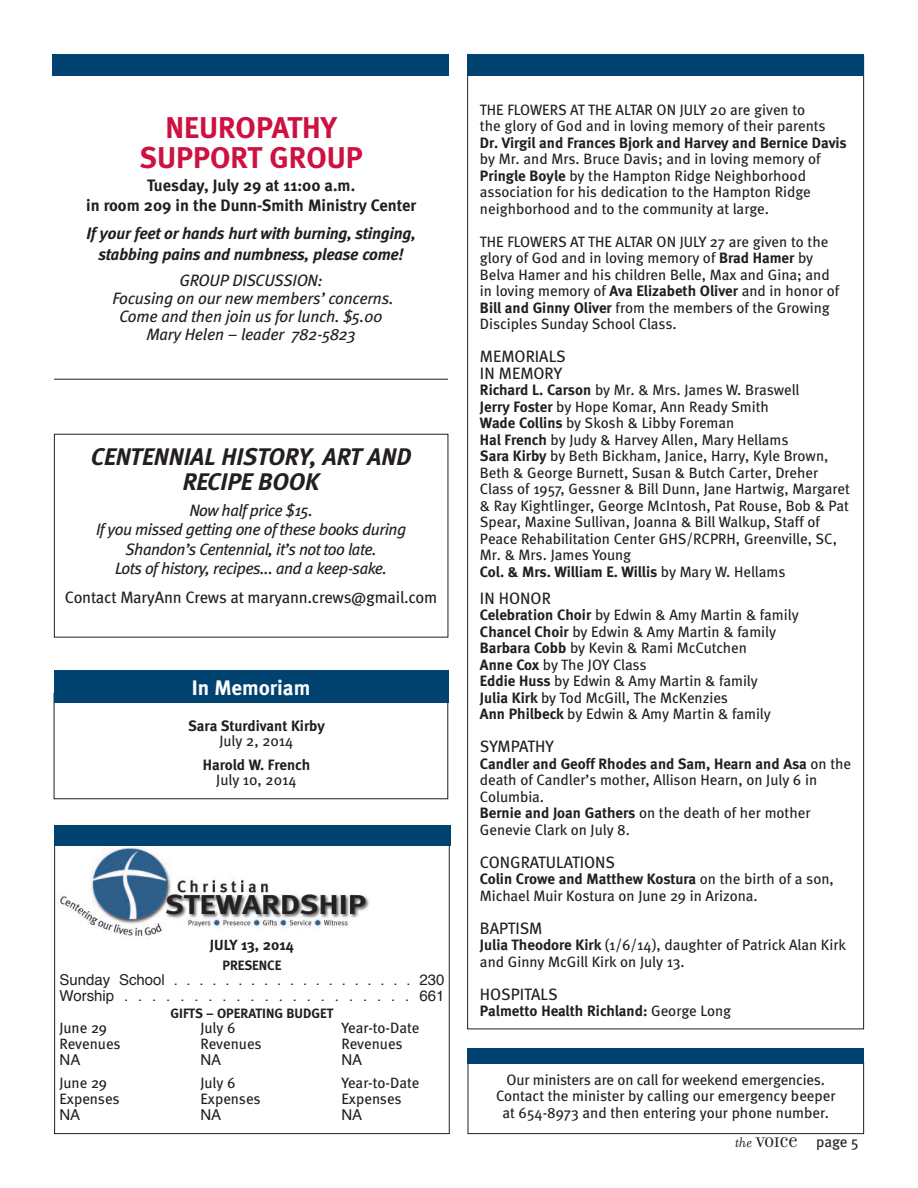
<style>
.page{position:relative;width:918px;height:1188px;background:#fff}
.page>*{position:absolute;margin:0;border:0;box-sizing:border-box;transform-origin:0 0}
.t1{font:700 30px/30px "Meta";color:#cd1141;text-align:center}
.t2{font:italic 700 24px/25.5px "Meta";color:#231f20;text-align:center}
.t3{font:700 21px "Meta";color:#fff}
.t4{font:italic 16.5px/19.5px "Meta";letter-spacing:-.03em;color:#231f20;text-align:center}
.t5{font:16.5px/16.5px "Meta";letter-spacing:-.005em;color:#231f20}
.t6{font:italic 16.5px/18px "Meta";letter-spacing:-.01em;color:#231f20;text-align:center}
.t7{font:italic 700 16.5px/21px "Meta";letter-spacing:-.01em;color:#231f20;text-align:center}
.t8{font:700 16.5px/19.8px "Meta";color:#231f20;text-align:center}
.t9{font:15px/16.5px "Meta";color:#231f20}
.t10{font:700 15px "Meta";color:#231f20}
.t11{font:15px/15.8px "Helvetica";color:#231f20}
.t12{font:15px "Filosofia Unicase";letter-spacing:-.015em;color:#231f20}
.t13{font:700 13.5px "Meta";color:#231f20}
.s1{font-weight:700}
.s2{font-weight:400}
.s3{font-family:"Filosofia";font-style:italic}
.s4{font-family:"Meta"}
</style>
<div class="page">
<div style="left:468px;top:54px;width:396px;height:21px;background:#004270"></div>
<div style="left:54px;top:670px;width:394px;height:33px;background:#004270"></div>
<div style="left:54px;top:845px;width:396px;height:289px;border:1px solid #231f20"></div>
<div style="left:54px;top:825px;width:397px;height:21px;background:#004270"></div>
<img style="left:60px;top:848px;width:310px;height:92px">
<svg style="left:211px;top:940px;width:27px;height:1px"></svg>
<div style="left:468px;top:1062px;width:396px;height:72px;border:1px solid #231f20"></div>
<div style="left:468px;top:1048px;width:396px;height:15px;background:#004270"></div>
<div style="left:52px;top:54px;width:396px;height:21px;background:#004270"></div>
<div style="left:54px;top:434px;width:394px;height:204px;border:1px solid #231f20"></div>
<hr style="left:54px;top:379px;width:394px;height:1px;background:#231f20">
<h1 class="t1" style="left:140px;top:113px;width:225px">NEUROPATHY<br>SUPPORT GROUP</h1>
<p class="t8" style="left:86px;top:175px;width:331px">Tuesday, July 29 at 11:00 a.m.<br>in room 209 in the Dunn-Smith Ministry Center</p>
<p class="t7" style="left:86px;top:225px;width:331px">If your feet or hands hurt with burning, stinging, stabbing pains and numbness, please come!</p>
<p class="t6" style="left:113px;top:272px;width:283px">GROUP DISCUSSION:<br>Focusing on our new members’ concerns.<br>Come and then join us for lunch. $5.00<br>Mary Helen – leader 782-5823</p>
<h2 class="t2" style="left:91px;top:446px;width:322px">CENTENNIAL HISTORY, ART AND<br>RECIPE BOOK</h2>
<p class="t4" style="left:96px;top:502px;width:312px">Now half price $15.<br>If you missed getting one of these books during Shandon’s Centennial, it’s not too late.<br>Lots of history, recipes... and a keep-sake.</p>
<p class="t5" style="left:65px;top:591px;width:374px">Contact MaryAnn Crews at maryann.crews@gmail.com</p>
<h3 class="t3" style="left:192px;top:676px;width:120px">In Memoriam</h3>
<p class="t10" style="left:188px;top:717px;width:138px">Sara Sturdivant Kirby</p>
<p class="t9" style="left:220px;top:734px;width:76px">July 2, 2014</p>
<p class="t10" style="left:203px;top:756px;width:109px">Harold W. French</p>
<p class="t9" style="left:216px;top:773px;width:82px">July 10, 2014</p>
<p class="t10" style="left:210px;top:936px;width:86px">JULY 13, 2014</p>
<p class="t13" style="left:222px;top:957px;width:61px">PRESENCE</p>
<p class="t11" style="left:59px;top:974px;width:386px">SundaySchool...................230<br>Worship.....................661</p>
<p class="t13" style="left:170px;top:1005px;width:164px">GIFTS – OPERATING BUDGET</p>
<p class="t9" style="left:60px;top:1022px;width:49px">June 29</p>
<p class="t9" style="left:201px;top:1022px;width:37px">July 6</p>
<p class="t9" style="left:342px;top:1022px;width:79px">Year-to-Date</p>
<p class="t9" style="left:60px;top:1037px;width:63px">Revenues</p>
<p class="t9" style="left:201px;top:1037px;width:63px">Revenues</p>
<p class="t9" style="left:342px;top:1037px;width:63px">Revenues</p>
<p class="t11" style="left:60px;top:1053px;width:22px">NA</p>
<p class="t11" style="left:201px;top:1053px;width:22px">NA</p>
<p class="t11" style="left:341px;top:1053px;width:22px">NA</p>
<p class="t9" style="left:59px;top:1076px;width:49px">June 29</p>
<p class="t9" style="left:200px;top:1076px;width:37px">July 6</p>
<p class="t9" style="left:341px;top:1076px;width:79px">Year-to-Date</p>
<p class="t9" style="left:59px;top:1092px;width:62px">Expenses</p>
<p class="t9" style="left:200px;top:1092px;width:62px">Expenses</p>
<p class="t9" style="left:341px;top:1092px;width:62px">Expenses</p>
<p class="t11" style="left:59px;top:1108px;width:22px">NA</p>
<p class="t11" style="left:200px;top:1108px;width:22px">NA</p>
<p class="t11" style="left:341px;top:1108px;width:22px">NA</p>
<p class="t9" style="left:480px;top:103px;width:347px">THE FLOWERS AT THE ALTAR ON JULY 20 are given to the glory of God and in loving memory of their parents</p>
<p class="t10" style="left:480px;top:134px;width:368px">Dr. Virgil and Frances Bjork and Harvey and Bernice Davis</p>
<p class="t9" style="left:480px;top:153px;width:342px">by Mr. and Mrs. Bruce Davis; and in loving memory of <span class="s1">Pringle Boyle</span> by the Hampton Ridge Neighborhood association for his dedication to the Hampton Ridge neighborhood and to the community at large.</p>
<p class="t9" style="left:480px;top:235px;width:361px">THE FLOWERS AT THE ALTAR ON JULY 27 are given to the glory of God and in loving memory of <span class="s1">Brad Hamer</span> by Belva Hamer and his children Belle, Max and Gina; and in loving memory of <span class="s1">Ava Elizabeth Oliver</span> and in honor of <span class="s1">Bill and Ginny Oliver</span> from the members of the Growing Disciples Sunday School Class.</p>
<p class="t5" style="left:480px;top:350px;width:87px">MEMORIALS<br>IN MEMORY</p>
<p class="t9" style="left:480px;top:384px;width:372px"><span class="s1">Richard L. Carson</span> by Mr. &amp; Mrs. James W. Braswell<br><span class="s1">Jerry Foster</span> by Hope Komar, Ann Ready Smith<br><span class="s1">Wade Collins</span> by Skosh &amp; Libby Foreman<br><span class="s1">Hal French</span> by Judy &amp; Harvey Allen, Mary Hellams<br><span class="s1">Sara Kirby</span> by Beth Bickham, Janice, Harry, Kyle Brown, Beth &amp; George Burnett, Susan &amp; Butch Carter, Dreher Class of 1957, Gessner &amp; Bill Dunn, Jane Hartwig, Margaret &amp; Ray Kightlinger, George McIntosh, Pat Rouse, Bob &amp; Pat Spear, Maxine Sullivan, Joanna &amp; Bill Walkup, Staff of Peace Rehabilitation Center GHS/RCPRH, Greenville, SC, Mr. &amp; Mrs. James Young<br><span class="s1">Col. &amp; Mrs. William E. Willis</span> by Mary W. Hellams</p>
<p class="t5" style="left:480px;top:592px;width:72px">IN HONOR</p>
<p class="t9" style="left:480px;top:609px;width:320px"><span class="s1">Celebration Choir</span> by Edwin &amp; Amy Martin &amp; family <span class="s1">Chancel Choir</span> by Edwin &amp; Amy Martin &amp; family <span class="s1">Barbara Cobb</span> by Kevin &amp; Rami McCutchen<br><span class="s1">Anne Cox</span> by The JOY Class<br><span class="s1">Eddie Huss</span> by Edwin &amp; Amy Martin &amp; family<br><span class="s1">Julia Kirk</span> by Tod McGill, The McKenzies<br><span class="s1">Ann Philbeck</span> by Edwin &amp; Amy Martin &amp; family</p>
<p class="t5" style="left:480px;top:740px;width:75px">SYMPATHY</p>
<p class="t9" style="left:480px;top:757px;width:373px"><span class="s1">Candler and Geoff Rhodes and Sam, Hearn and Asa</span> on the death of Candler’s mother, Allison Hearn, on July 6 in Columbia.<br><span class="s1">Bernie and Joan Gathers</span> on the death of her mother Genevie Clark on July 8.</p>
<p class="t5" style="left:480px;top:856px;width:137px">CONGRATULATIONS</p>
<p class="t9" style="left:480px;top:873px;width:355px"><span class="s1">Colin Crowe and Matthew Kostura</span> on the birth of a son,<br>Michael Muir Kostura on June 29 in Arizona.</p>
<p class="t5" style="left:480px;top:922px;width:64px">BAPTISM</p>
<p class="t9" style="left:480px;top:939px;width:368px"><span class="s1">Julia Theodore Kirk</span> (1/6/14), daughter of Patrick Alan Kirk and Ginny McGill Kirk on July 13.</p>
<p class="t5" style="left:480px;top:988px;width:79px">HOSPITALS</p>
<p class="t10" style="left:480px;top:1002px;width:253px">Palmetto Health Richland: <span class="s2">George Long</span></p>
<p class="t9" style="left:496px;top:1073px;width:341px;text-align:center">Our ministers are on call for weekend emergencies.<br>Contact the minister by calling our emergency beeper at 654-8973 and then entering your phone number.</p>
<p class="t12" style="left:735px;top:1133px;width:125px"><span class="s3">the</span> VOICE <span class="s4">page 5</span></p>
</div>
